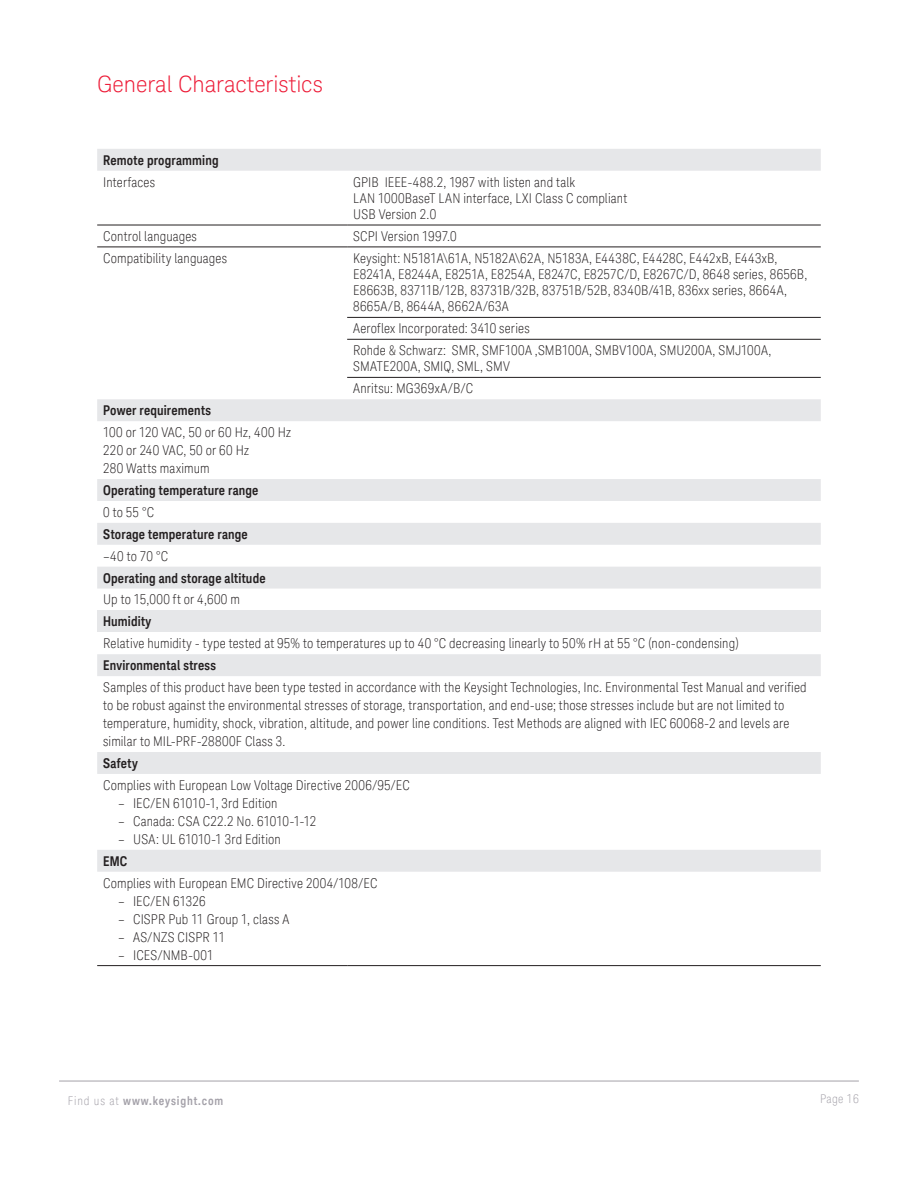
<style>
.page{position:relative;width:918px;height:1188px;background:#fff}
.page>*{position:absolute;margin:0;border:0;box-sizing:border-box;transform-origin:0 0}
.K_Heading_1{font:300 22.5px "Keysight Sans";letter-spacing:-.005em;color:#ed1a36}
.K_Table_Text{font:300 condensed 13.5px/16.2px "Keysight Sans";letter-spacing:.015em;color:#231f20}
.K_Table_Heading_1{font:700 13.5px "Keysight Sans Condensed";letter-spacing:.01em;color:#231f20}
.t1{font:700 12px "Keysight Sans Condensed";letter-spacing:.07em;color:#a4a1a9}
.t2{font:300 condensed 12px "Keysight Sans";letter-spacing:.03em;color:#a4a1a9}
.s1{font-family:"Keysight Sans";font-weight:300;font-stretch:condensed}
</style>
<div class="page">
<hr style="left:59px;top:1081px;width:800px;height:1px;background:#a4a1a9">
<svg style="left:97px;top:149px;width:724px;height:723px"></svg>
<div style="left:97px;top:610px;width:724px;height:22px;background:#e6e7e9"></div>
<hr style="left:97px;top:225px;width:250px;height:1px;background:#231f20">
<hr style="left:347px;top:225px;width:474px;height:1px;background:#231f20">
<hr style="left:347px;top:247px;width:474px;height:1px;background:#231f20">
<hr style="left:347px;top:317px;width:474px;height:1px;background:#231f20">
<hr style="left:97px;top:965px;width:250px;height:1px;background:#231f20">
<hr style="left:347px;top:965px;width:474px;height:1px;background:#231f20">
<hr style="left:347px;top:339px;width:474px;height:1px;background:#231f20">
<hr style="left:347px;top:377px;width:474px;height:1px;background:#231f20">
<hr style="left:97px;top:247px;width:250px;height:1px;background:#231f20">
<p class="K_Heading_1" style="left:97px;top:71px;width:227px">General Characteristics</p>
<p class="K_Table_Heading_1" style="left:103px;top:152px;width:117px">Remote programming</p>
<p class="K_Table_Text" style="left:103px;top:174px;width:54px">Interfaces</p>
<p class="K_Table_Text" style="left:353px;top:174px;width:224px">GPIB IEEE-488.2, 1987 with listen and talk</p>
<p class="K_Table_Text" style="left:353px;top:190px;width:276px">LAN 1000BaseT LAN interface, LXI Class C compliant</p>
<p class="K_Table_Text" style="left:353px;top:206px;width:85px">USB Version 2.0</p>
<p class="K_Table_Text" style="left:103px;top:228px;width:95px">Control languages</p>
<p class="K_Table_Text" style="left:353px;top:228px;width:105px">SCPI Version 1997.0</p>
<p class="K_Table_Text" style="left:103px;top:250px;width:125px">Compatibility languages</p>
<p class="K_Table_Text" style="left:353px;top:250px;width:456px">Keysight: N5181A\61A, N5182A\62A, N5183A, E4438C, E4428C, E442xB, E443xB, E8241A, E8244A, E8251A, E8254A, E8247C, E8257C/D, E8267C/D, 8648 series, 8656B, E8663B, 83711B/12B, 83731B/32B, 83751B/52B, 8340B/41B, 836xx series, 8664A, 8665A/B, 8644A, 8662A/63A</p>
<p class="K_Table_Text" style="left:353px;top:320px;width:178px">Aeroflex Incorporated: 3410 series</p>
<p class="K_Table_Text" style="left:353px;top:342px;width:420px">Rohde &amp; Schwarz: SMR, SMF100A ,SMB100A, SMBV100A, SMU200A, SMJ100A,<br>SMATE200A, SMIQ, SML, SMV</p>
<p class="K_Table_Text" style="left:353px;top:380px;width:121px">Anritsu: MG369xA/B/C</p>
<p class="K_Table_Heading_1" style="left:103px;top:402px;width:109px">Power requirements</p>
<p class="K_Table_Text" style="left:103px;top:424px;width:189px">100 or 120 VAC, 50 or 60 Hz, 400 Hz</p>
<p class="K_Table_Text" style="left:103px;top:442px;width:147px">220 or 240 VAC, 50 or 60 Hz</p>
<p class="K_Table_Text" style="left:103px;top:460px;width:108px">280 Watts maximum</p>
<p class="K_Table_Heading_1" style="left:103px;top:482px;width:157px">Operating temperature range</p>
<p class="K_Table_Text" style="left:103px;top:504px;width:52px">0 to 55 °C</p>
<p class="K_Table_Heading_1" style="left:103px;top:526px;width:146px">Storage temperature range</p>
<p class="K_Table_Text" style="left:103px;top:548px;width:66px">–40 to 70 °C</p>
<p class="K_Table_Heading_1" style="left:103px;top:570px;width:164px">Operating and storage altitude</p>
<p class="K_Table_Text" style="left:103px;top:592px;width:138px">Up to 15,000 ft or 4,600 m</p>
<p class="K_Table_Heading_1" style="left:103px;top:613px;width:50px">Humidity</p>
<p class="K_Table_Text" style="left:103px;top:635px;width:637px">Relative humidity - type tested at 95% to temperatures up to 40 °C decreasing linearly to 50% rH at 55 °C (non-condensing)</p>
<p class="K_Table_Heading_1" style="left:103px;top:657px;width:114px">Environmental stress</p>
<p class="K_Table_Text" style="left:103px;top:678px;width:705px;line-height:18px">Samples of this product have been type tested in accordance with the Keysight Technologies, Inc. Environmental Test Manual and verified to be robust against the environmental stresses of storage, transportation, and end-use; those stresses include but are not limited to temperature, humidity, shock, vibration, altitude, and power line conditions. Test Methods are aligned with IEC 60068-2 and levels are similar to MIL-PRF-28800F Class 3.</p>
<p class="K_Table_Heading_1" style="left:103px;top:755px;width:36px">Safety</p>
<p class="K_Table_Text" style="left:103px;top:777px;width:308px">Complies with European Low Voltage Directive 2006/95/EC</p>
<p class="K_Table_Text" style="left:118px;top:795px;width:161px">– IEC/EN 61010-1, 3rd Edition</p>
<p class="K_Table_Text" style="left:118px;top:813px;width:200px">– Canada: CSA C22.2 No. 61010-1-12</p>
<p class="K_Table_Text" style="left:118px;top:831px;width:164px">– USA: UL 61010-1 3rd Edition</p>
<p class="K_Table_Heading_1" style="left:103px;top:853px;width:26px">EMC</p>
<p class="K_Table_Text" style="left:103px;top:875px;width:276px">Complies with European EMC Directive 2004/108/EC</p>
<p class="K_Table_Text" style="left:118px;top:893px;width:89px">– IEC/EN 61326</p>
<p class="K_Table_Text" style="left:118px;top:911px;width:173px">– CISPR Pub 11 Group 1, class A</p>
<p class="K_Table_Text" style="left:118px;top:929px;width:109px">– AS/NZS CISPR 11</p>
<p class="K_Table_Text" style="left:118px;top:947px;width:97px">– ICES/NMB-001</p>
<p class="t1" style="left:68px;top:1094px;width:157px"><span class="s1">Find us at</span> www.keysight.com</p>
<p class="t2" style="left:820px;top:1092px;width:40px">Page 16</p>
</div>
